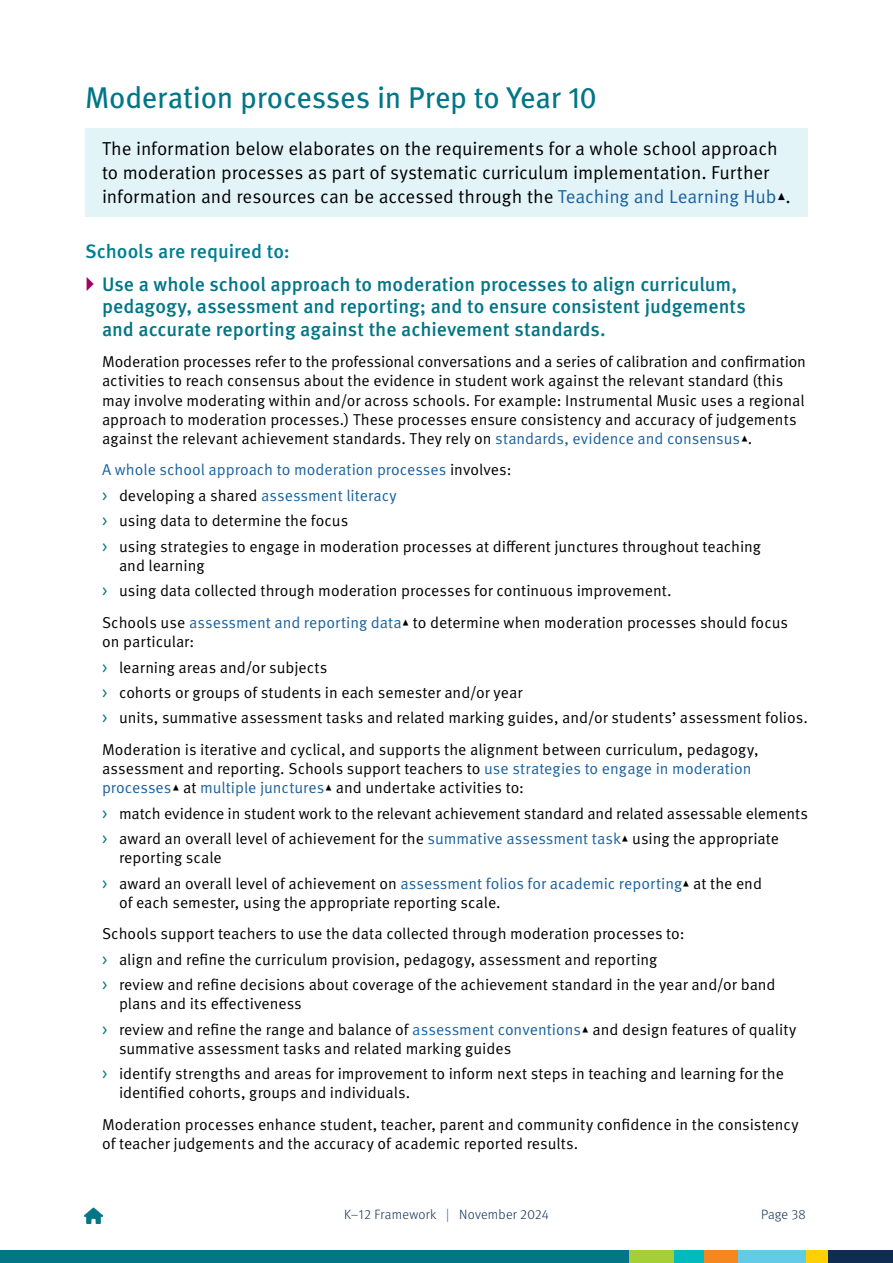
<style>
.page{position:relative;width:893px;height:1263px;background:#fff}
.page>*{position:absolute;margin:0;border:0;box-sizing:border-box;transform-origin:0 0}
._01_Heading{font:30px "Meta Pro";letter-spacing:-.01em;color:#007687}
.t1{font:500 19.5px/22.5px "Meta Pro";color:#007687}
._02_Schools_required_to{font:500 19.5px "Meta Pro";color:#007e90}
._01_heading_para{font:18.75px/24px "Meta Pro Norm";letter-spacing:-.005em;color:#000}
._03_Text_indent{font:15.75px/19px "Meta Pro Norm";color:#000}
._03_Text_1_5_indent{font:15.75px/19px "Meta Pro Norm";color:#000}
._03_Text_1_5_indent-2{font:15.75px "Meta Pro Norm";color:#19619f}
.t2{font:300 13.5px "Meta Pro";letter-spacing:.015em;color:#0f2d52}
.s1{color:#19619f}
.s2{color:#000}
.s3{color:#007687}
</style>
<div class="page">
<div style="left:0;top:1250px;width:893px;height:13px;background:#007687"></div>
<div style="left:827px;top:1250px;width:66px;height:13px;background:#0f2d52"></div>
<div style="left:806px;top:1250px;width:21px;height:13px;background:#ffcf01"></div>
<div style="left:737px;top:1250px;width:69px;height:13px;background:#64cbe7"></div>
<div style="left:703px;top:1250px;width:34px;height:13px;background:#f6861f"></div>
<div style="left:674px;top:1250px;width:29px;height:13px;background:#00babe"></div>
<div style="left:629px;top:1250px;width:45px;height:13px;background:#a6ce39"></div>
<img style="left:85px;top:1208px;width:17px;height:16px">
<div style="left:85px;top:128px;width:723px;height:88px;background:#e3f4f9"></div>
<p class="_01_Heading" style="left:85px;top:74px;width:514px">Moderation processes in Prep to Year 10</p>
<p class="_01_heading_para" style="left:102px;top:135px;width:690px">The information below elaborates on the requirements for a whole school approach to moderation processes as part of systematic curriculum implementation. Further information and resources can be accessed through the <span class="s1">Teaching and Learning Hub</span>▴.</p>
<p class="_02_Schools_required_to" style="left:85px;top:236px;width:206px">Schools are required to:</p>
<p class="t1" style="left:102px;top:271px;width:645px">Use a whole school approach to moderation processes to align curriculum, pedagogy, assessment and reporting; and to ensure consistent judgements and accurate reporting against the achievement standards.</p>
<p class="_03_Text_indent" style="left:102px;top:351px;width:705px">Moderation processes refer to the professional conversations and a series of calibration and confirmation activities to reach consensus about the evidence in student work against the relevant standard (this may involve moderating within and/or across schools. For example: Instrumental Music uses a regional approach to moderation processes.) These processes ensure consistency and accuracy of judgements against the relevant achievement standards. They rely on <span class="s1">standards, evidence and consensus</span>▴.</p>
<p class="_03_Text_1_5_indent-2" style="left:102px;top:458px;width:411px">A whole school approach to moderation processes <span class="s2">involves:</span></p>
<p class="_03_Text_1_5_indent-2" style="left:102px;top:483px;width:296px"><span class="s3">&gt;</span> <span class="s2">developing a shared</span> assessment literacy</p>
<p class="_03_Text_indent" style="left:102px;top:510px;width:248px"><span class="s3">&gt;</span> using data to determine the focus</p>
<p class="_03_Text_indent" style="left:119px;top:536px;width:643px;text-indent:-17px"><span class="s3">&gt;</span> using strategies to engage in moderation processes at different junctures throughout teaching and learning</p>
<p class="_03_Text_indent" style="left:102px;top:580px;width:571px"><span class="s3">&gt;</span> using data collected through moderation processes for continuous improvement.</p>
<p class="_03_Text_1_5_indent" style="left:102px;top:612px;width:688px">Schools use <span class="s1">assessment and reporting data</span>▴ to determine when moderation processes should focus on particular:</p>
<p class="_03_Text_indent" style="left:102px;top:656px;width:227px"><span class="s3">&gt;</span> learning areas and/or subjects</p>
<p class="_03_Text_indent" style="left:102px;top:682px;width:422px"><span class="s3">&gt;</span> cohorts or groups of students in each semester and/or year</p>
<p class="_03_Text_indent" style="left:102px;top:707px;width:707px"><span class="s3">&gt;</span> units, summative assessment tasks and related marking guides, and/or students’ assessment folios.</p>
<p class="_03_Text_1_5_indent" style="left:102px;top:739px;width:658px">Moderation is iterative and cyclical, and supports the alignment between curriculum, pedagogy, assessment and reporting. Schools support teachers to <span class="s1">use strategies to engage in moderation processes</span>▴ at <span class="s1">multiple junctures</span>▴ and undertake activities to:</p>
<p class="_03_Text_indent" style="left:102px;top:803px;width:707px"><span class="s3">&gt;</span> match evidence in student work to the relevant achievement standard and related assessable elements</p>
<p class="_03_Text_indent" style="left:119px;top:828px;width:661px;text-indent:-17px"><span class="s3">&gt;</span> award an overall level of achievement for the <span class="s1">summative assessment task</span>▴ using the appropriate reporting scale</p>
<p class="_03_Text_indent" style="left:119px;top:873px;width:644px;text-indent:-17px"><span class="s3">&gt;</span> award an overall level of achievement on <span class="s1">assessment folios for academic reporting</span>▴ at the end of each semester, using the appropriate reporting scale.</p>
<p class="_03_Text_1_5_indent" style="left:102px;top:923px;width:584px">Schools support teachers to use the data collected through moderation processes to:</p>
<p class="_03_Text_indent" style="left:102px;top:949px;width:557px"><span class="s3">&gt;</span> align and refine the curriculum provision, pedagogy, assessment and reporting</p>
<p class="_03_Text_indent" style="left:119px;top:974px;width:658px;text-indent:-17px"><span class="s3">&gt;</span> review and refine decisions about coverage of the achievement standard in the year and/or band plans and its effectiveness</p>
<p class="_03_Text_indent" style="left:119px;top:1019px;width:679px;text-indent:-17px"><span class="s3">&gt;</span> review and refine the range and balance of <span class="s1">assessment conventions</span>▴ and design features of quality summative assessment tasks and related marking guides</p>
<p class="_03_Text_indent" style="left:119px;top:1063px;width:666px;text-indent:-17px"><span class="s3">&gt;</span> identify strengths and areas for improvement to inform next steps in teaching and learning for the identified cohorts, groups and individuals.</p>
<p class="_03_Text_indent" style="left:102px;top:1114px;width:698px">Moderation processes enhance student, teacher, parent and community confidence in the consistency of teacher judgements and the accuracy of academic reported results.</p>
<p class="t2" style="left:344px;top:1205px;width:206px">K–12 Framework <span class="s3">|</span> November 2024</p>
<p class="t2" style="left:761px;top:1205px;width:46px">Page 38</p>
</div>
